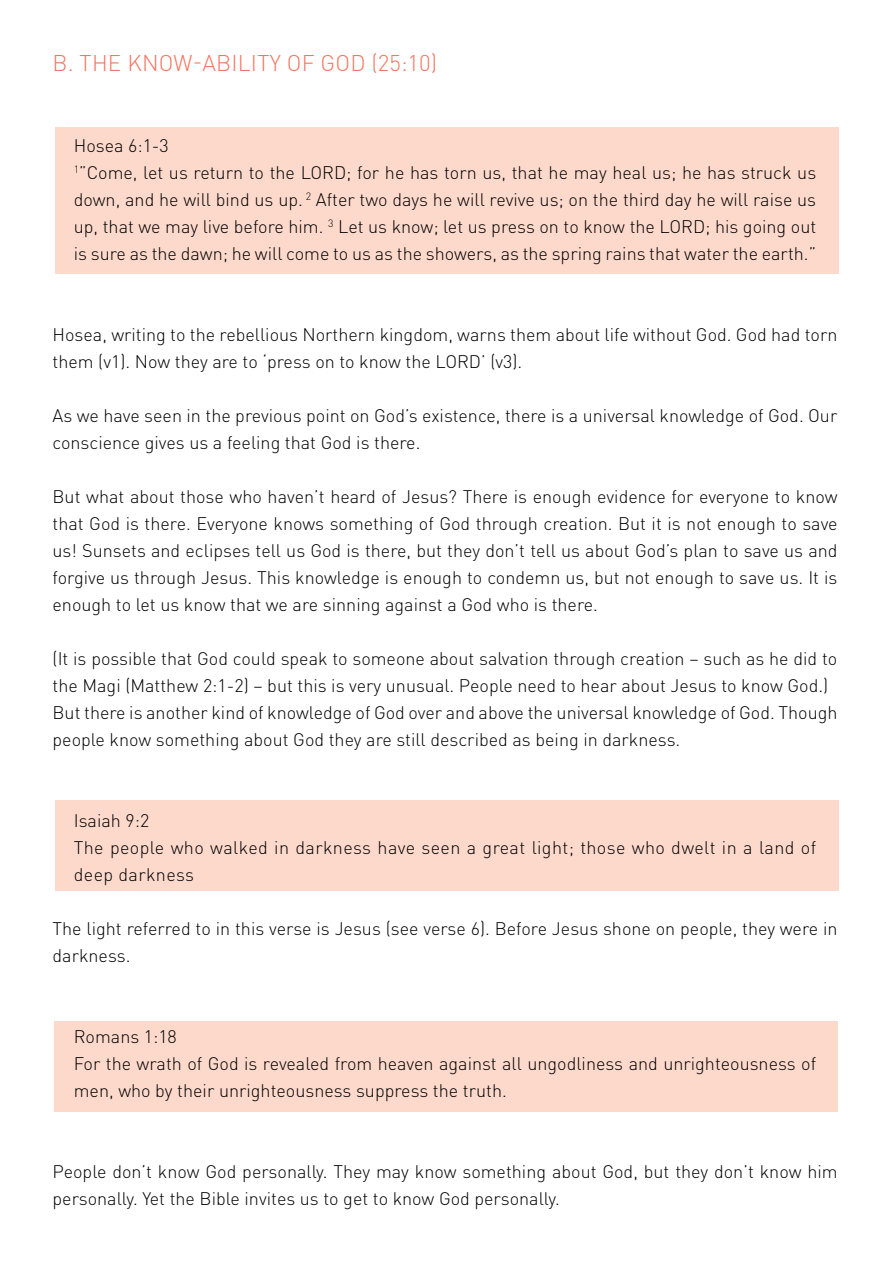
<style>
.page{position:relative;width:893px;height:1263px;background:#fff}
.page>*{position:absolute;margin:0;border:0;box-sizing:border-box;transform-origin:0 0}
.t1{font:300 22.5px "DIN Pro";letter-spacing:.01em;color:#f37561}
.t2{font:300 18px/27px "DIN Pro";color:#000}
.t3{font:300 18px/27px "DIN Pro";letter-spacing:.02em;color:#000}
</style>
<div class="page">
<div style="left:54px;top:1021px;width:783px;height:91px;background:#fdd9cc"></div>
<div style="left:55px;top:800px;width:784px;height:91px;background:#fdd9cc"></div>
<div style="left:55px;top:128px;width:784px;height:146px;background:#fdd9cc"></div>
<p class="t1" style="left:53px;top:48px;width:386px">B. THE KNOW-ABILITY OF GOD (25:10)</p>
<p class="t2" style="left:74px;top:131px;width:744px">Hosea 6:1-3<br><sup>1</sup>”Come, let us return to the LORD; for he has torn us, that he may heal us; he has struck us down, and he will bind us up. <sup>2</sup> After two days he will revive us; on the third day he will raise us up, that we may live before him. <sup>3</sup> Let us know; let us press on to know the LORD; his going out is sure as the dawn; he will come to us as the showers, as the spring rains that water the earth.”</p>
<p class="t2" style="left:53px;top:320px;width:786px">Hosea, writing to the rebellious Northern kingdom, warns them about life without God. God had torn them (v1). Now they are to ‘press on to know the LORD’ (v3).</p>
<p class="t2" style="left:53px;top:401px;width:786px">As we have seen in the previous point on God’s existence, there is a universal knowledge of God. Our conscience gives us a feeling that God is there.</p>
<p class="t2" style="left:53px;top:482px;width:787px;text-align:justify">But what about those who haven’t heard of Jesus? There is enough evidence for everyone to know that God is there. Everyone knows something of God through creation. But it is not enough to save us! Sunsets and eclipses tell us God is there, but they don’t tell us about God’s plan to save us and forgive us through Jesus. This knowledge is enough to condemn us, but not enough to save us. It is enough to let us know that we are sinning against a God who is there.</p>
<p class="t2" style="left:53px;top:644px;width:786px">(It is possible that God could speak to someone about salvation through creation – such as he did to the Magi (Matthew 2:1-2) – but this is very unusual. People need to hear about Jesus to know God.)<br>But there is another kind of knowledge of God over and above the universal knowledge of God. Though people know something about God they are still described as being in darkness.</p>
<p class="t3" style="left:74px;top:806px;width:744px">Isaiah 9:2<br>The people who walked in darkness have seen a great light; those who dwelt in a land of deep darkness</p>
<p class="t2" style="left:53px;top:914px;width:786px">The light referred to in this verse is Jesus (see verse 6). Before Jesus shone on people, they were in darkness.</p>
<p class="t2" style="left:74px;top:1022px;width:744px">Romans 1:18<br>For the wrath of God is revealed from heaven against all ungodliness and unrighteousness of men, who by their unrighteousness suppress the truth.</p>
<p class="t2" style="left:53px;top:1157px;width:786px">People don’t know God personally. They may know something about God, but they don’t know him personally. Yet the Bible invites us to get to know God personally.</p>
</div>
